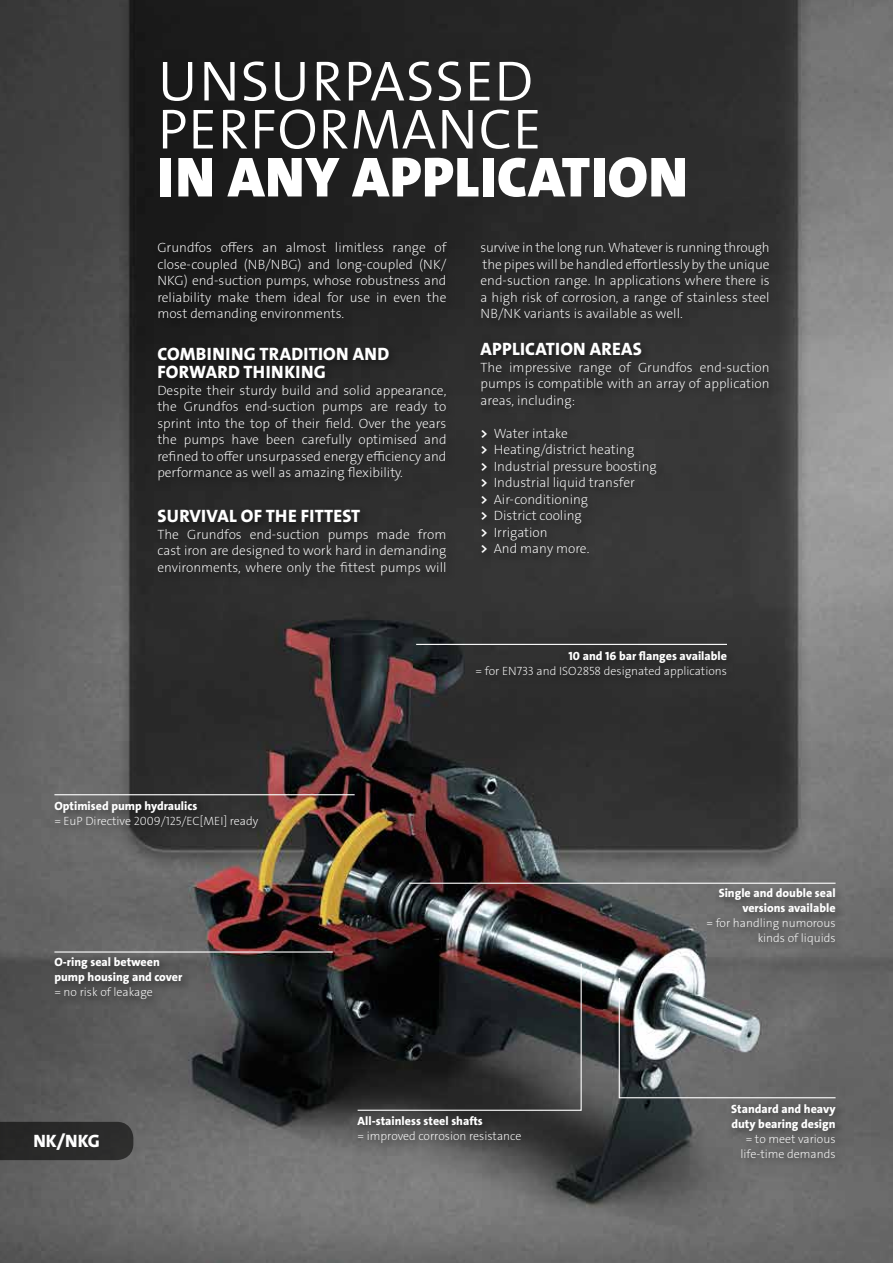
<style>
.page{position:relative;width:893px;height:1263px;background:#fff}
.page>*{position:absolute;margin:0;border:0;box-sizing:border-box;transform-origin:0 0}
.t1{font:57px/48px "Grundfos The Sans V2 OT 4 SL";letter-spacing:.015em;color:#fff}
.t2{font:57px "Grundfos The Sans V2 OT 9 BL";letter-spacing:.015em;color:#fff}
.t3{font:18px/18px "Grundfos The Sans OT 8 XB";letter-spacing:.015em;color:#fff}
.t4{font:18px "Grundfos The Sans V2 OT 8 XB";color:#fff}
.t5{font:13.5px/16.5px "Grundfos The Sans V2 OT 2 XL";color:#fff;text-align:justify}
.t6{font:12px/15px "Grundfos The Sans V2 OT 2 XL";color:#fff;text-align:right}
.t7{font:12px/15px "Grundfos The Sans V2 OT 8 XB";color:#fff}
.s1{font-family:"Grundfos The Sans V2 OT 7 B"}
</style>
<div class="page">
<img style="left:0;top:0;width:893px;height:1263px">
<div style="left:153px;top:238px;width:304px;height:347px;background:#000;opacity:.5"></div>
<div style="left:476px;top:239px;width:304px;height:328px;background:#323232"></div>
<div style="left:472px;top:646px;width:265px;height:42px;background:#2d2d2d"></div>
<hr style="left:416px;top:644px;width:311px;height:1px;background:#fff">
<hr style="left:409px;top:883px;width:427px;height:1px;background:#fff">
<hr style="left:54px;top:951px;width:279px;height:1px;background:#fff">
<div style="left:50px;top:796px;width:218px;height:42px;background:#000;opacity:.5"></div>
<div style="left:703px;top:884px;width:143px;height:71px;background:#000;opacity:.5"></div>
<div style="left:50px;top:953px;width:143px;height:57px;background:#000;opacity:.5"></div>
<div style="left:353px;top:1111px;width:178px;height:41px;background:#000;opacity:.5"></div>
<div style="left:727px;top:1099px;width:119px;height:69px;background:#000;opacity:.5"></div>
<hr style="left:54px;top:794px;width:301px;height:1px;background:#fff">
<svg style="left:356px;top:962px;width:226px;height:149px"></svg>
<svg style="left:618px;top:977px;width:219px;height:122px"></svg>
<div style="left:0;top:1122px;width:133px;height:38px;background:#2a2a2a"></div>
<h1 class="t1" style="left:158px;top:58px;width:386px">UNSU RPASSED<br>PERFORMANCE</h1>
<h1 class="t2" style="left:158px;top:141px;width:531px">IN ANY APPLICATION</h1>
<p class="t5" style="left:157px;top:240px;width:291px">Grundfos offers an almost limitless range of close-coupled (NB/NBG) and long-coupled (NK/ NKG) end-suction pumps, whose robustness and reliability make them ideal for use in even the most demanding environments.</p>
<h2 class="t3" style="left:157px;top:345px;width:233px">COMBINING TRADITION AND<br>FORWARD THINKING</h2>
<p class="t5" style="left:157px;top:382px;width:291px">Despite their sturdy build and solid appearance, the Grundfos end-suction pumps are ready to sprint into the top of their field. Over the years the pumps have been carefully optimised and refined to offer unsurpassed energy efficiency and performance as well as amazing flexibility.</p>
<h2 class="t3" style="left:157px;top:507px;width:204px">SURVIVAL OF THE FITTEST</h2>
<p class="t5" style="left:157px;top:526px;width:291px">The Grundfos end-suction pumps made from cast iron are designed to work hard in demanding environments, where only the fittest pumps will</p>
<p class="t5" style="left:480px;top:240px;width:291px">survive in the long run. Whatever is running through the pipes will be handled effortlessly by the unique end-suction range. In applications where there is a high risk of corrosion, a range of stainless steel NB/NK variants is available as well.</p>
<h2 class="t3" style="left:481px;top:340px;width:162px">APPLICATION AREAS</h2>
<p class="t5" style="left:480px;top:359px;width:291px">The impressive range of Grundfos end-suction pumps is compatible with an array of application areas, including:</p>
<p class="t5" style="left:480px;top:425px;width:178px;text-align:left"><span class="s1">&gt;</span> Water intake<br><span class="s1">&gt;</span> Heating/district heating<br><span class="s1">&gt;</span> Industrial pressure boosting <span class="s1">&gt;</span> Industrial liquid transfer<br><span class="s1">&gt;</span> Air-conditioning<br><span class="s1">&gt;</span> District cooling<br><span class="s1">&gt;</span> Irrigation<br><span class="s1">&gt;</span> And many more.</p>
<p class="t7" style="left:569px;top:648px;width:160px">10 and 16 bar flanges available</p>
<p class="t6" style="left:476px;top:663px;width:253px">= for EN733 and ISO2858 designated applications</p>
<p class="t7" style="left:54px;top:798px;width:144px">Optimised pump hydraulics</p>
<p class="t6" style="left:54px;top:813px;width:205px">= EuP Directive 2009/125/EC[MEI] ready</p>
<p class="t7" style="left:54px;top:955px;width:129px">O-ring seal between pump housing and cover</p>
<p class="t6" style="left:54px;top:985px;width:100px">= no risk of leakage</p>
<p class="t7" style="left:719px;top:886px;width:118px;text-align:right">Single and double seal versions available</p>
<p class="t6" style="left:706px;top:916px;width:131px">= for handling numorous kinds of liquids</p>
<h2 class="t4" style="left:33px;top:1129px;width:68px">NK/NKG</h2>
<p class="t7" style="left:358px;top:1113px;width:127px">All-stainless steel shafts</p>
<p class="t6" style="left:358px;top:1128px;width:165px">= improved corrosion resistance</p>
<p class="t7" style="left:731px;top:1101px;width:106px">Standard and heavy duty bearing design</p>
<p class="t6" style="left:740px;top:1131px;width:97px;text-align:center">= to meet various life-time demands</p>
</div>
